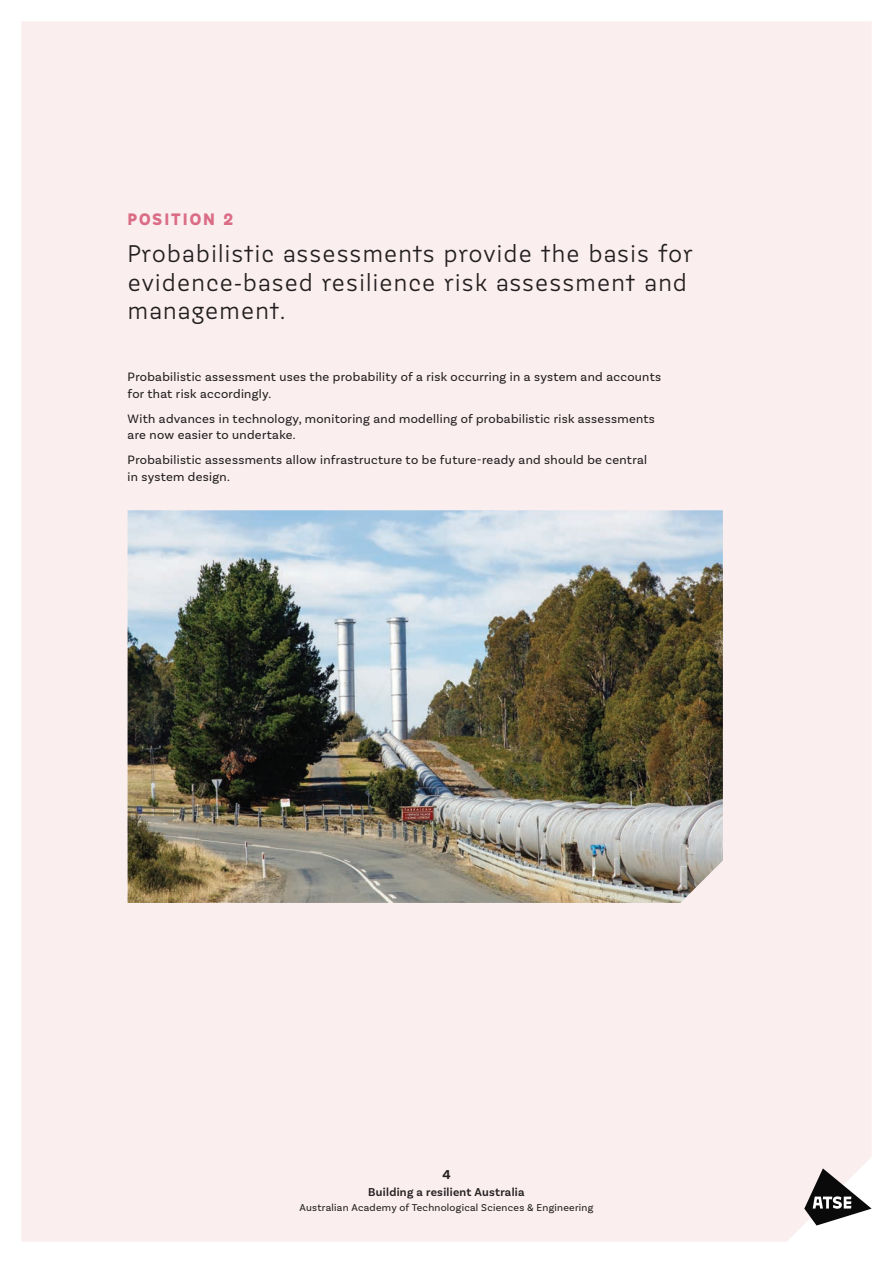
<style>
.page{position:relative;width:893px;height:1263px;background:#fff}
.page>*{position:absolute;margin:0;border:0;box-sizing:border-box;transform-origin:0 0}
.t1{font:24px/28.5px "Jaroslav";letter-spacing:.025em;color:#231f20}
.t2{font:700 16.5px "Jaroslav";letter-spacing:.1em;color:#db6c85}
.t3{font:700 13.5px "Basic Sans";color:#231f20}
.t4{font:12.75px/16.5px "Basic Sans";letter-spacing:.025em;color:#231f20}
.t5{font:600 12px "Basic Sans";letter-spacing:.025em;color:#231f20}
.t6{font:10.5px "Basic Sans";letter-spacing:.025em;color:#231f20}
</style>
<div class="page">
<div style="left:21px;top:21px;width:851px;height:1221px;background:#faeeef"></div>
<svg style="left:804px;top:1168px;width:68px;height:57px"></svg>
<img style="left:128px;top:510px;width:595px;height:393px">
<p class="t2" style="left:128px;top:209px;width:107px">POSITION 2</p>
<h1 class="t1" style="left:128px;top:239px;width:567px">Probabilistic assessments provide the basis for evidence-based resilience risk assessment and management.</h1>
<p class="t4" style="left:128px;top:368px;width:535px">Probabilistic assessment uses the probability of a risk occurring in a system and accounts for that risk accordingly.</p>
<p class="t4" style="left:128px;top:410px;width:529px">With advances in technology, monitoring and modelling of probabilistic risk assessments are now easier to undertake.</p>
<p class="t4" style="left:128px;top:451px;width:521px">Probabilistic assessments allow infrastructure to be future-ready and should be central in system design.</p>
<p class="t3" style="left:442px;top:1166px;width:10px">4</p>
<p class="t5" style="left:368px;top:1184px;width:158px">Building a resilient Australia</p>
<p class="t6" style="left:300px;top:1201px;width:295px">Australian Academy of Technological Sciences &amp; Engineering</p>
</div>
